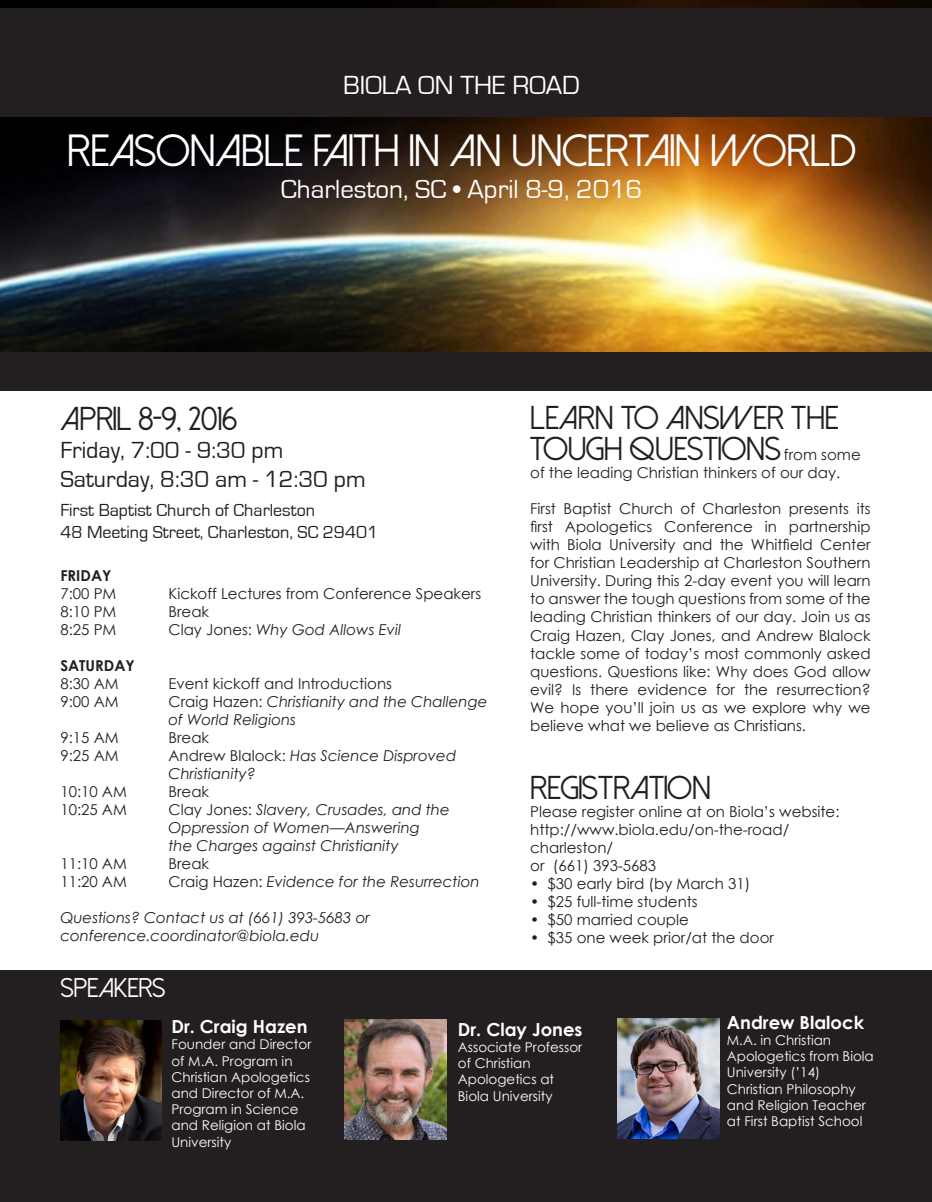
<style>
.page{position:relative;width:932px;height:1202px;background:#fff}
.page>*{position:absolute;margin:0;border:0;box-sizing:border-box;transform-origin:0 0}
.t1{font:45px "Dolce Vita";color:#fff}
.t2{font:33px "Dolce Vita";color:#231f20}
.t3{font:27px "Eurostile";color:#fff}
.t4{font:27px "Dolce Vita";color:#fff}
.t5{font:24px "Eurostile";color:#231f20}
.t6{font:18px "Eurostile";color:#231f20}
.t7{font:700 18px "Century Gothic";color:#fff}
.t8{font:15px/18px "Century Gothic";color:#231f20;text-align:justify}
.t9{font:italic 15px/18px "Century Gothic";color:#231f20}
.t10{font:700 15px "Century Gothic";color:#231f20}
.t11{font:13.5px/16.2px "Century Gothic";color:#fff}
.s1{font-style:normal}
.s2{font-family:"Century Gothic";font-size:15px}
</style>
<div class="page">
<div style="left:0;top:970px;width:932px;height:232px;background:#231f20"></div>
<img style="left:0;top:0;width:932px;height:352px">
<div style="left:0;top:9px;width:932px;height:108px;background:#231f20"></div>
<div style="left:0;top:352px;width:932px;height:39px;background:#231f20"></div>
<img style="left:60px;top:1020px;width:102px;height:120px">
<img style="left:345px;top:1019px;width:101px;height:120px">
<img style="left:617px;top:1018px;width:102px;height:120px">
<p class="t3" style="left:343px;top:70px;width:238px">BIOLA ON THE ROAD</p>
<p class="t1" style="left:67px;top:128px;width:790px">REASONABLE FAITH IN AN UNCERTAIN WORLD</p>
<p class="t3" style="left:281px;top:175px;width:363px">Charleston, SC • April 8-9, 2016</p>
<p class="t2" style="left:60px;top:402px;width:178px">APRIL 8-9, 2016</p>
<p class="t5" style="left:60px;top:437px;width:225px">Friday, 7:00 - 9:30 pm</p>
<p class="t5" style="left:60px;top:466px;width:307px">Saturday, 8:30 am - 12:30 pm</p>
<p class="t6" style="left:60px;top:500px;width:256px">First Baptist Church of Charleston</p>
<p class="t6" style="left:60px;top:522px;width:319px">48 Meeting Street, Charleston, SC 29401</p>
<p class="t10" style="left:60px;top:564px;width:52px">FRIDAY</p>
<p class="t8" style="left:60px;top:584px;width:57px">7:00 PM</p>
<p class="t8" style="left:168px;top:584px;width:314px">Kickoff Lectures from Conference Speakers</p>
<p class="t8" style="left:60px;top:602px;width:57px">8:10 PM</p>
<p class="t8" style="left:168px;top:602px;width:42px">Break</p>
<p class="t8" style="left:60px;top:620px;width:57px">8:25 PM</p>
<p class="t9" style="left:168px;top:620px;width:234px"><span class="s1">Clay Jones:</span> Why God Allows Evil</p>
<p class="t10" style="left:60px;top:654px;width:76px">SATURDAY</p>
<p class="t8" style="left:60px;top:674px;width:60px">8:30 AM</p>
<p class="t8" style="left:168px;top:674px;width:225px">Event kickoff and Introductions</p>
<p class="t8" style="left:60px;top:692px;width:60px">9:00 AM</p>
<p class="t9" style="left:168px;top:692px;width:321px"><span class="s1">Craig Hazen:</span> Christianity and the Challenge</p>
<p class="t9" style="left:168px;top:710px;width:129px">of World Religions</p>
<p class="t8" style="left:60px;top:728px;width:60px">9:15 AM</p>
<p class="t8" style="left:168px;top:728px;width:42px">Break</p>
<p class="t8" style="left:60px;top:746px;width:60px">9:25 AM</p>
<p class="t9" style="left:168px;top:746px;width:289px"><span class="s1">Andrew Blalock:</span> Has Science Disproved<br>Christianity?</p>
<p class="t8" style="left:60px;top:782px;width:68px">10:10 AM</p>
<p class="t8" style="left:168px;top:782px;width:42px">Break</p>
<p class="t8" style="left:60px;top:800px;width:68px">10:25 AM</p>
<p class="t9" style="left:168px;top:800px;width:283px"><span class="s1">Clay Jones:</span> Slavery, Crusades, and the<br>Oppression of Women—Answering</p>
<p class="t9" style="left:168px;top:836px;width:232px">the Charges against Christianity</p>
<p class="t8" style="left:60px;top:854px;width:68px">11:10 AM</p>
<p class="t8" style="left:168px;top:854px;width:42px">Break</p>
<p class="t8" style="left:60px;top:872px;width:68px">11:20 AM</p>
<p class="t9" style="left:168px;top:872px;width:313px"><span class="s1">Craig Hazen:</span> Evidence for the Resurrection</p>
<p class="t9" style="left:60px;top:908px;width:311px">Questions? Contact us at (661) 393-5683 or</p>
<p class="t9" style="left:60px;top:926px;width:260px">conference.coordinator@biola.edu</p>
<p class="t4" style="left:61px;top:974px;width:106px">SPEAKERS</p>
<p class="t2" style="left:530px;top:401px;width:310px">LEARN TO ANSWER THE</p>
<p class="t2" style="left:530px;top:432px;width:332px">TOUGH QUESTIONS <span class="s2">from some</span></p>
<p class="t8" style="left:530px;top:464px;width:311px">of the leading Christian thinkers of our day.</p>
<p class="t8" style="left:530px;top:500px;width:342px">First Baptist Church of Charleston presents its first Apologetics Conference in partnership with Biola University and the Whitfield Center for Christian Leadership at Charleston Southern University. During this 2-day event you will learn to answer the tough questions from some of the leading Christian thinkers of our day. Join us as Craig Hazen, Clay Jones, and Andrew Blalock tackle some of today’s most commonly asked questions. Questions like: Why does God allow evil? Is there evidence for the resurrection?<br>We hope you’ll join us as we explore why we believe what we believe as Christians.</p>
<p class="t2" style="left:530px;top:771px;width:182px">REGISTRATION</p>
<p class="t8" style="left:530px;top:802px;width:311px">Please register online at on Biola’s website:</p>
<p class="t8" style="left:530px;top:820px;width:260px">http://www.biola.edu/on-the-road/ charleston/</p>
<p class="t8" style="left:530px;top:856px;width:127px">or (661) 393-5683</p>
<p class="t8" style="left:530px;top:874px;width:222px">• $30 early bird (by March 31)</p>
<p class="t8" style="left:530px;top:892px;width:169px">• $25 full-time students</p>
<p class="t8" style="left:530px;top:910px;width:160px">• $50 married couple</p>
<p class="t8" style="left:530px;top:928px;width:245px">• $35 one week prior/at the door</p>
<p class="t7" style="left:171px;top:1013px;width:138px">Dr. Craig Hazen</p>
<p class="t11" style="left:171px;top:1036px;width:141px">Founder and Director of M.A. Program in<br>Christian Apologetics and Director of M.A.<br>Program in Science and Religion at Biola<br>University</p>
<p class="t7" style="left:458px;top:1015px;width:126px">Dr. Clay Jones</p>
<p class="t11" style="left:458px;top:1038px;width:126px">Associate Professor of Christian<br>Apologetics at</p>
<p class="t11" style="left:458px;top:1087px;width:96px">Biola University</p>
<p class="t7" style="left:727px;top:1008px;width:139px">Andrew Blalock</p>
<p class="t11" style="left:727px;top:1031px;width:148px">M.A. in Christian<br>Apologetics from Biola<br>University (’14)</p>
<p class="t11" style="left:727px;top:1080px;width:140px">Christian Philosophy and Religion Teacher at First Baptist School</p>
</div>
